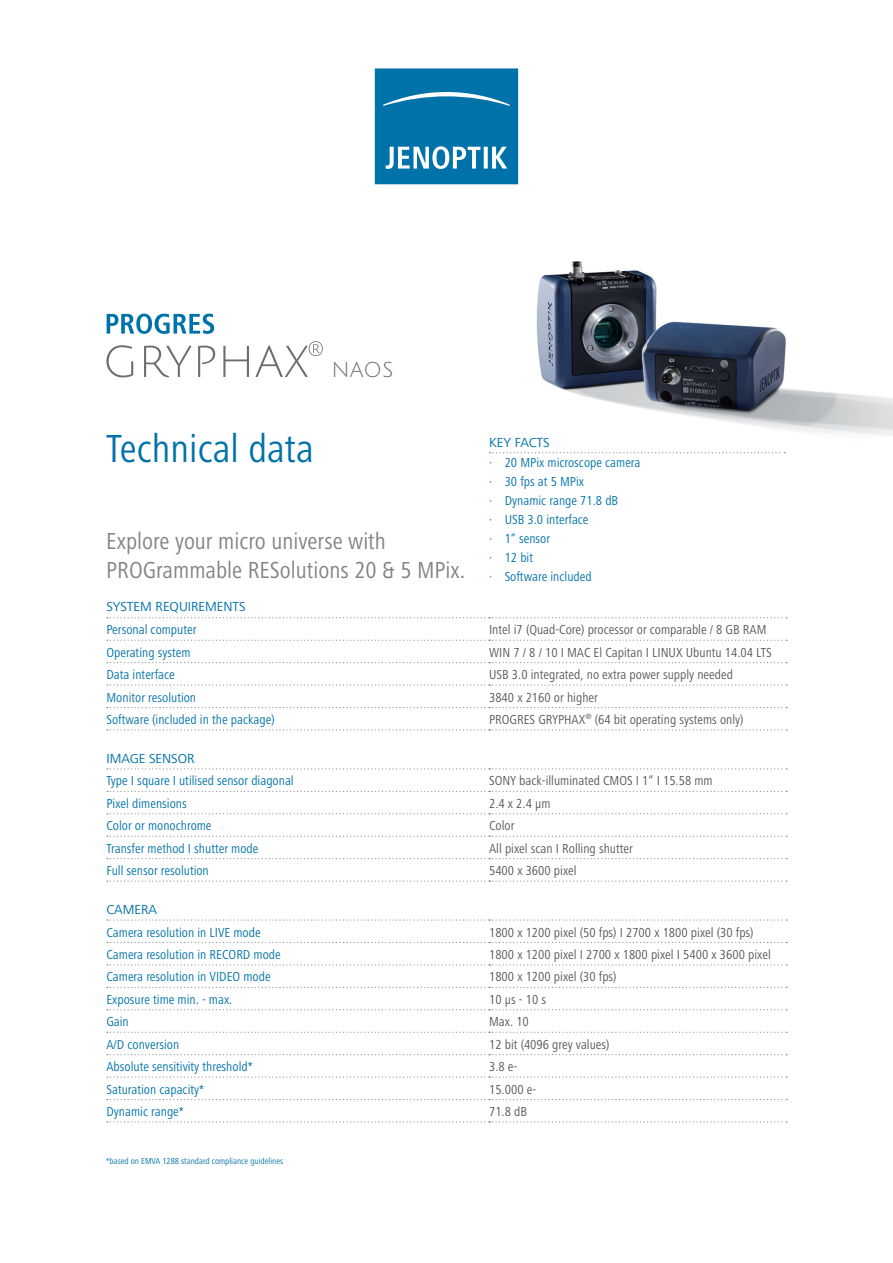
<style>
.page{position:relative;width:893px;height:1263px;background:#fff}
.page>*{position:absolute;margin:0;border:0;box-sizing:border-box;transform-origin:0 0}
.t1{font:condensed 40.5px "Frutiger Next LT";color:#0072aa}
.t2{font:condensed 24px/28.8px "Frutiger Next LT";color:#808285}
.t3{font:21px "Julius Sans One";color:#6c6d70}
.t4{font:condensed 13.5px/18.9px "Frutiger Next LT";color:#0072aa}
.t5{font:condensed 13.5px "Frutiger Next LT";color:#57585a}
.t6{font:13.5px "Frutiger Next LT";color:#0072aa}
.t7{font:condensed 9px "Frutiger Next LT";color:#0072aa}
</style>
<div class="page">
<img style="left:524px;top:261px;width:369px;height:193px">
<svg style="left:375px;top:68px;width:143px;height:116px;background:#1a80b2"></svg>
<svg style="left:107px;top:314px;width:107px;height:20px"></svg>
<svg style="left:106px;top:345px;width:27px;height:32px"></svg>
<svg style="left:144px;top:346px;width:48px;height:31px"></svg>
<svg style="left:198px;top:346px;width:17px;height:31px"></svg>
<svg style="left:223px;top:346px;width:26px;height:31px"></svg>
<svg style="left:255px;top:341px;width:68px;height:36px"></svg>
<svg style="left:107px;top:617px;width:680px;height:1px"></svg>
<svg style="left:107px;top:640px;width:680px;height:1px"></svg>
<svg style="left:107px;top:662px;width:680px;height:1px"></svg>
<svg style="left:107px;top:684px;width:680px;height:2px"></svg>
<svg style="left:107px;top:707px;width:680px;height:1px"></svg>
<svg style="left:107px;top:729px;width:680px;height:1px"></svg>
<svg style="left:107px;top:768px;width:680px;height:1px"></svg>
<svg style="left:107px;top:791px;width:680px;height:1px"></svg>
<svg style="left:107px;top:813px;width:680px;height:1px"></svg>
<svg style="left:107px;top:836px;width:680px;height:1px"></svg>
<svg style="left:107px;top:858px;width:680px;height:1px"></svg>
<svg style="left:107px;top:880px;width:680px;height:2px"></svg>
<svg style="left:107px;top:919px;width:680px;height:1px"></svg>
<svg style="left:107px;top:942px;width:680px;height:1px"></svg>
<svg style="left:107px;top:964px;width:680px;height:1px"></svg>
<svg style="left:107px;top:987px;width:680px;height:1px"></svg>
<svg style="left:107px;top:1009px;width:680px;height:1px"></svg>
<svg style="left:107px;top:1032px;width:680px;height:1px"></svg>
<svg style="left:107px;top:1054px;width:680px;height:1px"></svg>
<svg style="left:107px;top:1076px;width:680px;height:2px"></svg>
<svg style="left:107px;top:1099px;width:680px;height:1px"></svg>
<svg style="left:107px;top:1121px;width:680px;height:1px"></svg>
<svg style="left:490px;top:452px;width:295px;height:1px"></svg>
<h1 class="t1" style="left:106px;top:426px;width:209px">Technical data</h1>
<h3 class="t3" style="left:331px;top:359px;width:64px">NAOS</h3>
<h2 class="t2" style="left:106px;top:526px;width:361px">Explore your micro universe with<br>PROGrammable RESolutions 20 &amp; 5 MPix.</h2>
<p class="t6" style="left:489px;top:435px;width:62px">KEY FACTS</p>
<p class="t4" style="left:489px;top:453px;width:153px">· 20 MPix microscope camera · 30 fps at 5 MPix<br>· Dynamic range 71.8 dB<br>· USB 3.0 interface<br>· 1“ sensor<br>· 12 bit<br>· Software included</p>
<p class="t6" style="left:106px;top:599px;width:141px">SYSTEM REQUIREMENTS</p>
<p class="t4" style="left:106px;top:620px;width:92px">Personal computer</p>
<p class="t5" style="left:489px;top:622px;width:279px">Intel i7 (Quad-Core) processor or comparable / 8 GB RAM</p>
<p class="t4" style="left:106px;top:643px;width:86px">Operating system</p>
<p class="t5" style="left:489px;top:645px;width:284px">WIN 7 / 8 / 10 I MAC El Capitan I LINUX Ubuntu 14.04 LTS</p>
<p class="t4" style="left:106px;top:665px;width:70px">Data interface</p>
<p class="t5" style="left:489px;top:667px;width:245px">USB 3.0 integrated, no extra power supply needed</p>
<p class="t4" style="left:106px;top:688px;width:91px">Monitor resolution</p>
<p class="t5" style="left:489px;top:690px;width:110px">3840 x 2160 or higher</p>
<p class="t4" style="left:106px;top:710px;width:170px">Software (included in the package)</p>
<p class="t5" style="left:489px;top:712px;width:256px">PROGRES GRYPHAX<sup>®</sup> (64 bit operating systems only)</p>
<p class="t6" style="left:106px;top:751px;width:90px">IMAGE SENSOR</p>
<p class="t4" style="left:106px;top:771px;width:189px">Type I square I utilised sensor diagonal</p>
<p class="t5" style="left:489px;top:773px;width:225px">SONY back-illuminated CMOS I 1“ I 15.58 mm</p>
<p class="t4" style="left:106px;top:794px;width:82px">Pixel dimensions</p>
<p class="t5" style="left:489px;top:796px;width:63px">2.4 x 2.4 µm</p>
<p class="t4" style="left:106px;top:816px;width:107px">Color or monochrome</p>
<p class="t5" style="left:489px;top:818px;width:27px">Color</p>
<p class="t4" style="left:106px;top:839px;width:154px">Transfer method I shutter mode</p>
<p class="t5" style="left:489px;top:841px;width:145px">All pixel scan I Rolling shutter</p>
<p class="t4" style="left:106px;top:861px;width:104px">Full sensor resolution</p>
<p class="t5" style="left:489px;top:863px;width:89px">5400 x 3600 pixel</p>
<p class="t6" style="left:106px;top:902px;width:52px">CAMERA</p>
<p class="t4" style="left:106px;top:923px;width:156px">Camera resolution in LIVE mode</p>
<p class="t5" style="left:489px;top:924px;width:266px">1800 x 1200 pixel (50 fps) I 2700 x 1800 pixel (30 fps)</p>
<p class="t4" style="left:106px;top:945px;width:176px">Camera resolution in RECORD mode</p>
<p class="t5" style="left:489px;top:947px;width:283px">1800 x 1200 pixel I 2700 x 1800 pixel I 5400 x 3600 pixel</p>
<p class="t4" style="left:106px;top:967px;width:166px">Camera resolution in VIDEO mode</p>
<p class="t5" style="left:489px;top:969px;width:129px">1800 x 1200 pixel (30 fps)</p>
<p class="t4" style="left:106px;top:990px;width:127px">Exposure time min. - max.</p>
<p class="t5" style="left:489px;top:992px;width:59px">10 µs - 10 s</p>
<p class="t4" style="left:106px;top:1012px;width:24px">Gain</p>
<p class="t5" style="left:489px;top:1014px;width:41px">Max. 10</p>
<p class="t4" style="left:106px;top:1035px;width:74px">A/D conversion</p>
<p class="t5" style="left:489px;top:1037px;width:122px">12 bit (4096 grey values)</p>
<p class="t4" style="left:106px;top:1057px;width:148px">Absolute sensitivity threshold*</p>
<p class="t5" style="left:489px;top:1059px;width:30px">3.8 e-</p>
<p class="t4" style="left:106px;top:1080px;width:99px">Saturation capacity*</p>
<p class="t5" style="left:489px;top:1082px;width:49px">15.000 e-</p>
<p class="t4" style="left:106px;top:1102px;width:79px">Dynamic range*</p>
<p class="t5" style="left:489px;top:1104px;width:39px">71.8 dB</p>
<p class="t7" style="left:106px;top:1156px;width:178px">*based on EMVA 1288 standard compliance guidelines</p>
</div>
